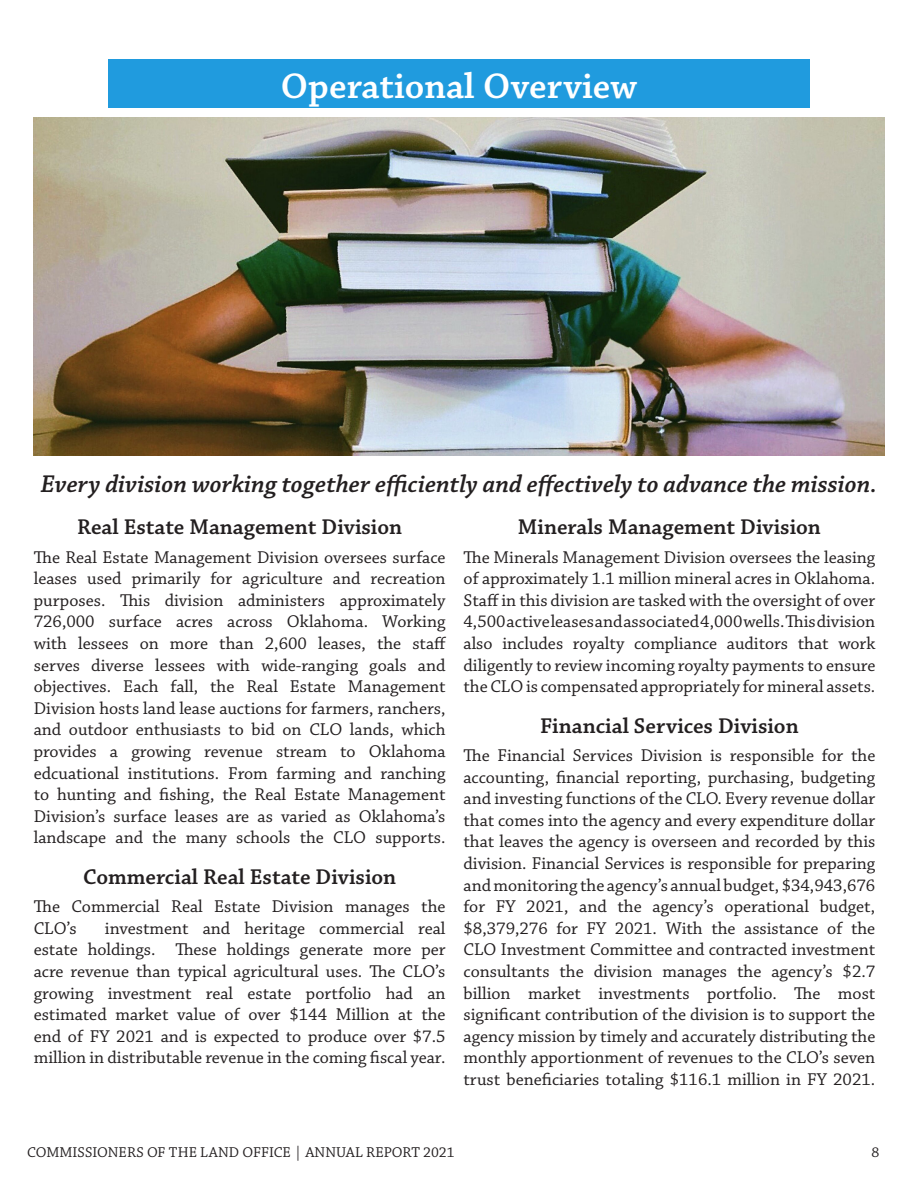
<style>
.page{position:relative;width:918px;height:1188px;background:#fff}
.page>*{position:absolute;margin:0;border:0;box-sizing:border-box;transform-origin:0 0}
.t1{font:600 37.5px "Chaparral Pro";color:#fff}
.Subtitle_Text{font:italic 600 25.5px "Chaparral Pro";color:#231f20}
.Paragraph_Header_1{font:600 22.5px "Chaparral Pro";color:#231f20}
.Body_Text{font:18px/21.6px "Chaparral Pro";color:#231f20;text-align:justify}
.t2{font:15px "Chaparral Pro";color:#231f20}
</style>
<div class="page">
<img style="left:34px;top:118px;width:850px;height:337px">
<div style="left:108px;top:59px;width:702px;height:49px;background:#209bde"></div>
<p class="t1" style="left:281px;top:64px;width:358px">Operational Overview</p>
<p class="Subtitle_Text" style="left:41px;top:469px;width:838px">Every division working together efficiently and effectively to advance the mission.</p>
<p class="Paragraph_Header_1" style="left:77px;top:514px;width:327px">Real Estate Management Division</p>
<p class="Body_Text" style="left:34px;top:547px;width:414px">The Real Estate Management Division oversees surface leases used primarily for agriculture and recreation purposes. This division administers approximately 726,000 surface acres across Oklahoma. Working with lessees on more than 2,600 leases, the staff serves diverse lessees with wide-ranging goals and objectives. Each fall, the Real Estate Management Division hosts land lease auctions for farmers, ranchers, and outdoor enthusiasts to bid on CLO lands, which provides a growing revenue stream to Oklahoma edcuational institutions. From farming and ranching to hunting and fishing, the Real Estate Management Division’s surface leases are as varied as Oklahoma’s landscape and the many schools the CLO supports.</p>
<p class="Paragraph_Header_1" style="left:83px;top:864px;width:315px">Commercial Real Estate Division</p>
<p class="Body_Text" style="left:34px;top:896px;width:413px">The Commercial Real Estate Division manages the<br>CLO’s</p>
<p class="Body_Text" style="left:34px;top:918px;width:413px;text-indent:71px">investment and heritage commercial real estate holdings. These holdings generate more per acre revenue than typical agricultural uses. The CLO’s growing investment real estate portfolio had an estimated market value of over $144 Million at the end of FY 2021 and is expected to produce over $7.5 million in distributable revenue in the coming fiscal year.</p>
<p class="Paragraph_Header_1" style="left:518px;top:514px;width:304px">Minerals Management Division</p>
<p class="Body_Text" style="left:464px;top:547px;width:413px">The Minerals Management Division oversees the leasing of approximately 1.1 million mineral acres in Oklahoma.<br>Staff in this division are tasked with the oversight of over 4,500 active leases and associated 4,000 wells. This division also includes royalty compliance auditors that work diligently to review incoming royalty payments to ensure the CLO is compensated appropriately for mineral assets.</p>
<p class="Paragraph_Header_1" style="left:540px;top:713px;width:260px">Financial Services Division</p>
<p class="Body_Text" style="left:464px;top:745px;width:413px">The Financial Services Division is responsible for the accounting, financial reporting, purchasing, budgeting and investing functions of the CLO. Every revenue dollar that comes into the agency and every expenditure dollar that leaves the agency is overseen and recorded by this division. Financial Services is responsible for preparing and monitoring the agency’s annual budget, $34,943,676 for FY 2021, and the agency’s operational budget, $8,379,276 for FY 2021. With the assistance of the CLO Investment Committee and contracted investment consultants the division manages the agency’s $2.7 billion market investments portfolio. The most significant contribution of the division is to support the agency mission by timely and accurately distributing the monthly apportionment of revenues to the CLO’s seven trust beneficiaries totaling $116.1 million in FY 2021.</p>
<p class="t2" style="left:27px;top:1144px;width:429px">COMMISSIONERS OF THE LAND OFFICE | ANNUAL REPORT 2021</p>
<p class="t2" style="left:871px;top:1144px;width:9px">8</p>
</div>
